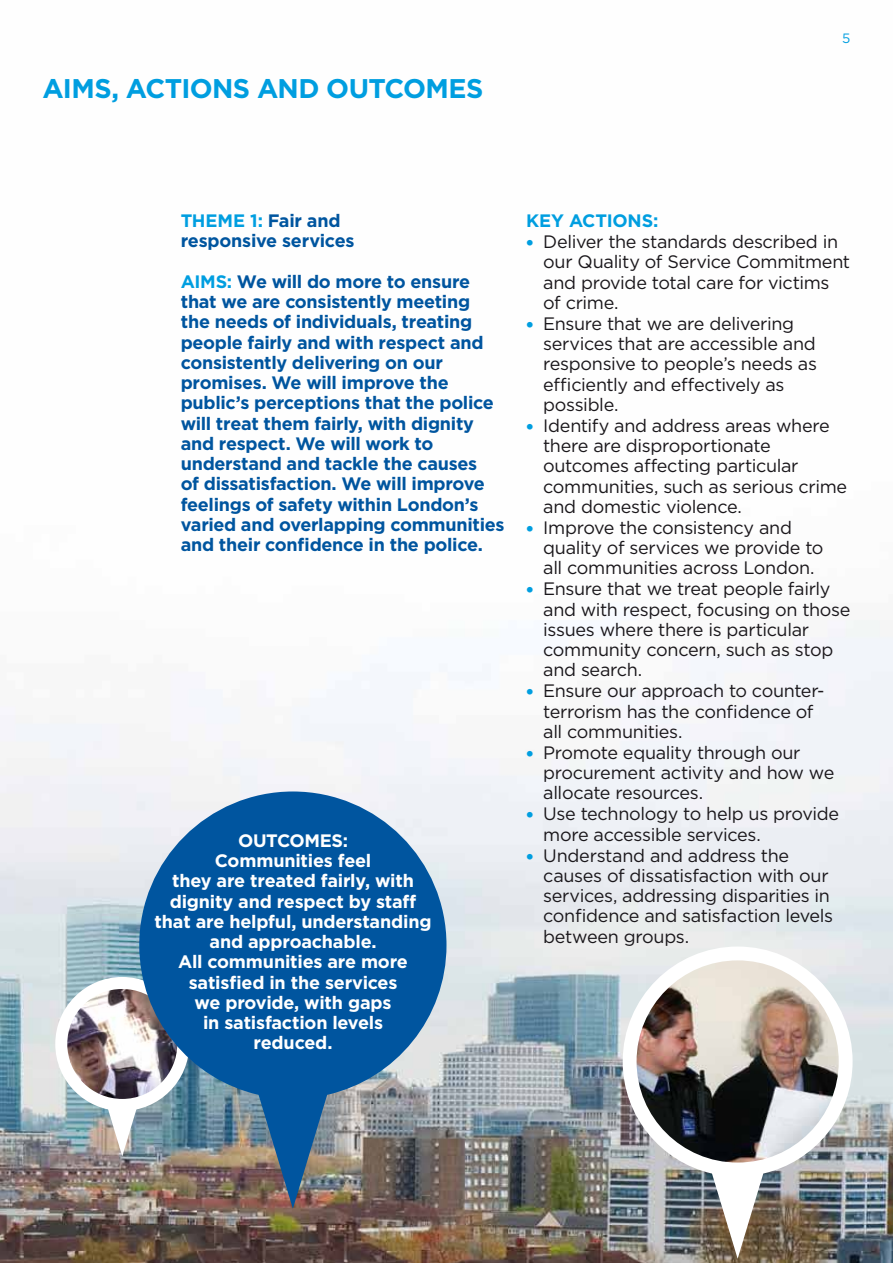
<style>
.page{position:relative;width:893px;height:1263px;background:#fff}
.page>*{position:absolute;margin:0;border:0;box-sizing:border-box;transform-origin:0 0}
.t1{font:700 27px "Gotham";letter-spacing:-.025em;color:#009ee0}
.t2{font:18px/20.2px "Gotham";letter-spacing:-.02em;color:#1a171b}
.t3{font:700 18px/20.2px "Gotham";letter-spacing:-.015em;color:#00559f}
.t4{font:700 18px/20.2px "Gotham";letter-spacing:-.01em;color:#fff;text-align:center}
.t5{font:700 18px "Gotham";letter-spacing:-.01em;color:#009ee0}
.t6{font:13.5px "Gotham";color:#009ee0}
.s1{color:#009ee0}
.s2{font-weight:900;font-size:15px;color:#009ee0}
</style>
<div class="page">
<img style="left:0;top:620px;width:893px;height:643px">
<img style="left:57px;top:978px;width:82px;height:178px">
<img style="left:61px;top:983px;width:122px;height:122px;border-radius:61px">
<div style="left:55px;top:977px;width:134px;height:134px;border:12px solid #fff;border-radius:50%"></div>
<img style="left:623px;top:946px;width:230px;height:313px">
<img style="left:631px;top:954px;width:214px;height:212px">
<div style="left:625px;top:948px;width:226px;height:226px;border:12px solid #fff;border-radius:50%"></div>
<img style="left:139px;top:791px;width:307px;height:418px">
<h1 class="t1" style="left:43px;top:71px;width:442px">AIMS, ACTIONS AND OUTCOMES</h1>
<p class="t6" style="left:842px;top:29px;width:10px">5</p>
<p class="t3" style="left:181px;top:210px;width:175px"><span class="s1">THEME 1:</span> Fair and responsive services</p>
<p class="t3" style="left:181px;top:271px;width:325px"><span class="s1">AIMS:</span> We will do more to ensure that we are consistently meeting<br>the needs of individuals, treating people fairly and with respect and consistently delivering on our promises. We will improve the public’s perceptions that the police will treat them fairly, with dignity and respect. We will work to understand and tackle the causes<br>of dissatisfaction. We will improve feelings of safety within London’s varied and overlapping communities and their confidence in the police.</p>
<p class="t4" style="left:155px;top:830px;width:279px">OUTCOMES:<br>Communities feel<br>they are treated fairly, with dignity and respect by staff that are helpful, understanding and approachable.<br>All communities are more satisfied in the services<br>we provide, with gaps<br>in satisfaction levels<br>reduced.</p>
<p class="t5" style="left:526px;top:209px;width:134px">KEY ACTIONS:</p>
<p class="t2" style="left:543px;top:231px;width:308px;text-indent:-17px"><span class="s2">•</span> Deliver the standards described in our Quality of Service Commitment and provide total care for victims of crime.</p>
<p class="t2" style="left:543px;top:313px;width:275px;text-indent:-17px"><span class="s2">•</span> Ensure that we are delivering services that are accessible and responsive to people’s needs as efficiently and effectively as possible.</p>
<p class="t2" style="left:543px;top:415px;width:306px;text-indent:-17px"><span class="s2">•</span> Identify and address areas where there are disproportionate outcomes affecting particular communities, such as serious crime and domestic violence.</p>
<p class="t2" style="left:543px;top:517px;width:282px;text-indent:-17px"><span class="s2">•</span> Improve the consistency and quality of services we provide to all communities across London.</p>
<p class="t2" style="left:543px;top:578px;width:309px;text-indent:-17px"><span class="s2">•</span> Ensure that we treat people fairly and with respect, focusing on those issues where there is particular community concern, such as stop and search.</p>
<p class="t2" style="left:543px;top:680px;width:283px;text-indent:-17px"><span class="s2">•</span> Ensure our approach to counter&shy;terrorism has the confidence of all communities.</p>
<p class="t2" style="left:543px;top:742px;width:293px;text-indent:-17px"><span class="s2">•</span> Promote equality through our procurement activity and how we allocate resources.</p>
<p class="t2" style="left:543px;top:803px;width:297px;text-indent:-17px"><span class="s2">•</span> Use technology to help us provide more accessible services.</p>
<p class="t2" style="left:543px;top:845px;width:292px;text-indent:-17px"><span class="s2">•</span> Understand and address the causes of dissatisfaction with our services, addressing disparities in confidence and satisfaction levels between groups.</p>
</div>
